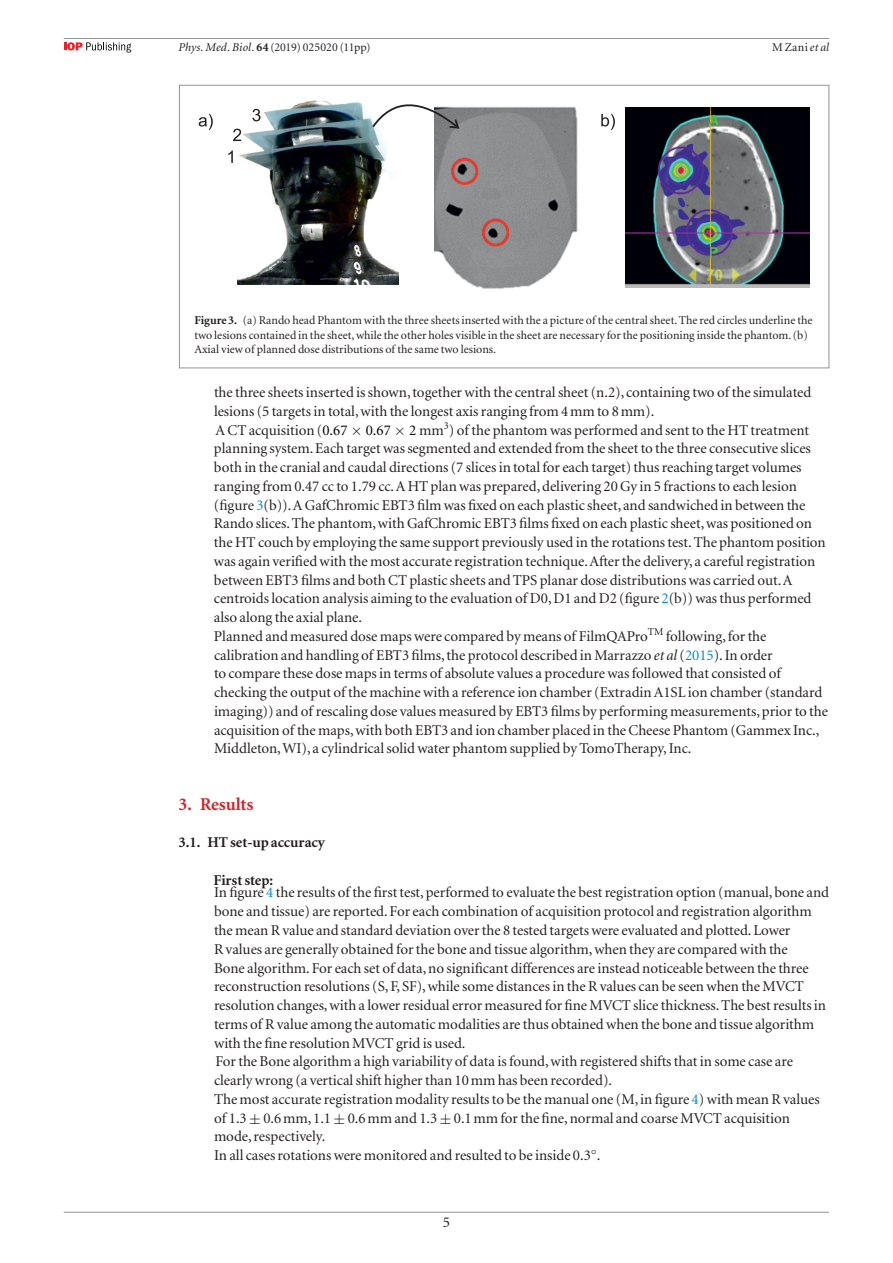
<style>
.page{position:relative;width:893px;height:1263px;background:#fff}
.page>*{position:absolute;margin:0;border:0;box-sizing:border-box;transform-origin:0 0}
.t1{font:700 18px "Minion LT";letter-spacing:-.005em;color:#d1232a}
.t2{font:15px/18.8px "Minion LT";letter-spacing:-.005em;color:#231f20}
.t3{font:700 15px "Minion LT";letter-spacing:-.005em;color:#231f20}
.t4{font:12px/14.2px "Minion LT";color:#231f20}
.s1{font-style:italic}
.s2{font-weight:700}
.s3{color:#000}
.s4{font-family:"CMSY10";color:#000}
.s5{color:#0089d0}
.s6{font-family:"STIX General"}
</style>
<div class="page">
<hr style="left:64px;top:1212px;width:765px;height:1px;background:#939598">
<hr style="left:64px;top:38px;width:765px;height:1px;background:#939598">
<svg style="left:64px;top:42px;width:67px;height:11px"></svg>
<img style="left:435px;top:106px;width:143px;height:183px">
<img style="left:626px;top:108px;width:184px;height:179px">
<img style="left:237px;top:100px;width:162px;height:184px">
<svg style="left:370px;top:100px;width:91px;height:30px"></svg>
<svg style="left:199px;top:114px;width:14px;height:16px"></svg>
<svg style="left:601px;top:114px;width:14px;height:16px"></svg>
<svg style="left:252px;top:109px;width:8px;height:12px"></svg>
<svg style="left:228px;top:150px;width:5px;height:13px"></svg>
<svg style="left:233px;top:129px;width:8px;height:12px"></svg>
<div style="left:179px;top:85px;width:650px;height:283px;border:1px solid #939598"></div>
<p class="t4" style="left:179px;top:40px;width:193px"><span class="s1">Phys. Med. Biol.</span> <span class="s2">64</span> (2019) 025020 (11pp)</p>
<p class="t4" style="left:772px;top:40px;width:59px">M Zani <span class="s1">et al</span></p>
<p class="t4" style="left:194px;top:314px;width:620px"><span class="s2">Figure 3.</span> (a) Rando head Phantom with the three sheets inserted with the a picture of the central sheet. The red circles underline the two lesions contained in the sheet, while the other holes visible in the sheet are necessary for the positioning inside the phantom. (b)<br>Axial view of planned dose distributions of the same two lesions.</p>
<p class="t2" style="left:214px;top:384px;width:616px">the three sheets inserted is shown, together with the central sheet (n.2), containing two of the simulated lesions (5 targets in total, with the longest axis ranging from 4mm to 8mm).<br>A CT acquisition (<span class="s3">0.67</span> <span class="s4">×</span> <span class="s3">0.67</span> <span class="s4">×</span> <span class="s3">2</span> mm<sup>3</sup>) of the phantom was performed and sent to the HT treatment planning system. Each target was segmented and extended from the sheet to the three consecutive slices both in the cranial and caudal directions (7 slices in total for each target) thus reaching target volumes ranging from 0.47 cc to 1.79 cc. A HT plan was prepared, delivering 20 Gy in 5 fractions to each lesion (figure <span class="s5">3</span>(b)). A GafChromic EBT3 film was fixed on each plastic sheet, and sandwiched in between the Rando slices. The phantom, with GafChromic EBT3 films fixed on each plastic sheet, was positioned on the HT couch by employing the same support previously used in the rotations test. The phantom position was again verified with the most accurate registration technique. After the delivery, a careful registration between EBT3 films and both CT plastic sheets and TPS planar dose distributions was carried out. A centroids location analysis aiming to the evaluation of D0, D1 and D2 (figure <span class="s5">2</span>(b)) was thus performed also along the axial plane.<br>Planned and measured dose maps were compared by means of FilmQAPro<sup>TM</sup> following, for the calibration and handling of EBT3 films, the protocol described in Marrazzo <span class="s1">et al</span> (<span class="s5">2015</span>). In order<br>to compare these dose maps in terms of absolute values a procedure was followed that consisted of checking the output of the machine with a reference ion chamber (Extradin A1SL ion chamber (standard imaging)) and of rescaling dose values measured by EBT3 films by performing measurements, prior to the acquisition of the maps, with both EBT3 and ion chamber placed in the Cheese Phantom (Gammex Inc., Middleton, WI), a cylindrical solid water phantom supplied by TomoTherapy, Inc.</p>
<p class="t1" style="left:179px;top:795px;width:76px">3. Results</p>
<p class="t3" style="left:179px;top:835px;width:148px">3.1. HT set-up accuracy</p>
<p class="t2" style="left:213px;top:874px;width:617px;line-height:12.8px"><span class="s2">First step:<br></span>In figure <span class="s5">4</span> the results of the first test, performed to evaluate the best registration option (manual, bone and</p>
<p class="t2" style="left:214px;top:903px;width:614px">bone and tissue) are reported. For each combination of acquisition protocol and registration algorithm the mean R value and standard deviation over the 8 tested targets were evaluated and plotted. Lower<br>R values are generally obtained for the bone and tissue algorithm, when they are compared with the<br>Bone algorithm. For each set of data, no significant differences are instead noticeable between the three reconstruction resolutions (S, F, SF), while some distances in the R values can be seen when the MVCT resolution changes, with a lower residual error measured for fine MVCT slice thickness. The best results in terms of R value among the automatic modalities are thus obtained when the bone and tissue algorithm with the fine resolution MVCT grid is used.<br>For the Bone algorithm a high variability of data is found, with registered shifts that in some case are clearly wrong (a vertical shift higher than 10mm has been recorded).<br>The most accurate registration modality results to be the manual one (M, in figure <span class="s5">4</span>) with mean R values of 1.3 <span class="s4">±</span> 0.6mm, 1.1 <span class="s4">±</span> 0.6mm and 1.3 <span class="s4">±</span> 0.1mm for the fine, normal and coarse MVCT acquisition mode, respectively.<br>In all cases rotations were monitored and resulted to be inside 0.3<span class="s6">°</span>.</p>
<p class="t2" style="left:443px;top:1214px;width:9px">5</p>
</div>
